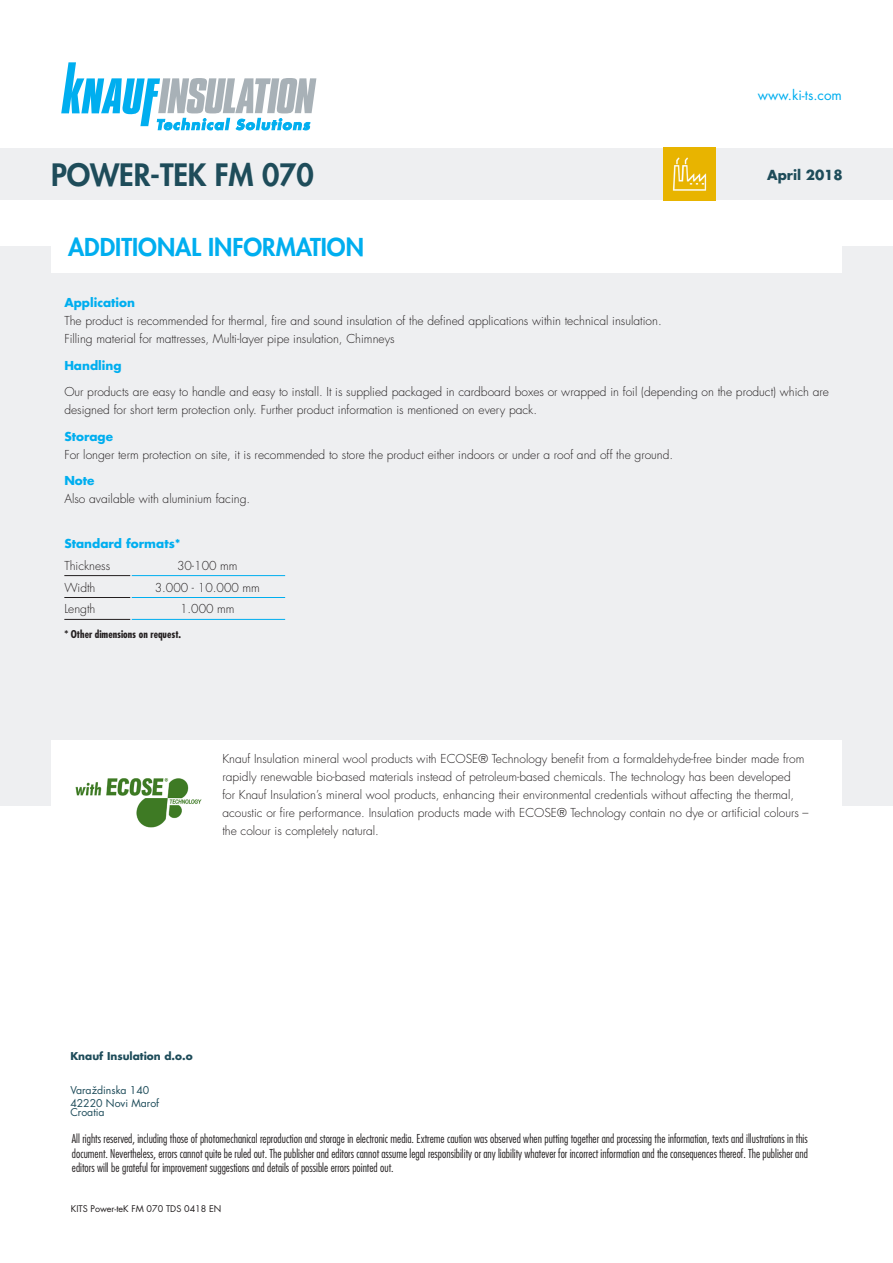
<style>
.page{position:relative;width:893px;height:1263px;background:#fff}
.page>*{position:absolute;margin:0;border:0;box-sizing:border-box;transform-origin:0 0}
.Produktgruppenname{font:800 30px "Futura Std";letter-spacing:-.005em;color:#1e4c5a}
.Headline_Zusatzinfor{font:800 24px "Futura Std";color:#00aeef}
.t1{font:13.5px "Futura Std";color:#00aeef}
.t2{font:700 13.5px "Futura Std";color:#1e4c5a}
.t3{font:300 condensed 12px/14.4px "Futura Std";color:#231f20;text-align:justify}
.Legende{font:300 12px/18px "Futura Std";color:#231f20}
.Text_Zusatzinformati{font:300 12px "Futura Std";color:#231f20}
.Subhead_Zusatzinform{font:300 12px/18px "Futura Std";color:#231f20}
.Tabelle_Text_Schwarz{font:300 12px "Futura Std";color:#231f20}
.Subhead_Zusatzinform-2{font:700 12px "Futura Std";color:#00aeef}
.t4{font:10.5px/12.6px "Futura Std";color:#1e4c5a}
.Tabele_Head{font:700 condensed 10.5px "Futura Std";color:#231f20}
.t5{font:700 10.5px "Futura Std";color:#1e4c5a}
.t6{font:9px "Futura Std";color:#231f20}
</style>
<div class="page">
<div style="left:0;top:149px;width:893px;height:51px;background:#eeeff1"></div>
<div style="left:0;top:247px;width:893px;height:559px;background:#eeeff1"></div>
<div style="left:51px;top:740px;width:791px;height:123px;background:#fff"></div>
<svg style="left:61px;top:62px;width:255px;height:68px"></svg>
<hr style="left:132px;top:575px;width:153px;height:1px;background:#00aeef">
<hr style="left:132px;top:597px;width:153px;height:1px;background:#00aeef">
<hr style="left:132px;top:619px;width:153px;height:1px;background:#00aeef">
<hr style="left:64px;top:575px;width:66px;height:1px;background:#231f20">
<hr style="left:64px;top:597px;width:66px;height:1px;background:#231f20">
<hr style="left:64px;top:619px;width:66px;height:1px;background:#231f20">
<div style="left:51px;top:221px;width:791px;height:51px;background:#fff"></div>
<img style="left:663px;top:147px;width:53px;height:53px">
<img style="left:75px;top:778px;width:127px;height:50px">
<p class="Produktgruppenname" style="left:51px;top:156px;width:264px">POWER-TEK FM 070</p>
<p class="Headline_Zusatzinfor" style="left:68px;top:232px;width:297px">ADDITIONAL INFORMATION</p>
<p class="t1" style="left:758px;top:86px;width:85px">www.ki-ts.com</p>
<p class="t2" style="left:767px;top:165px;width:77px">April 2018</p>
<p class="Subhead_Zusatzinform-2" style="left:64px;top:295px;width:72px">Application</p>
<p class="Text_Zusatzinformati" style="left:64px;top:313px;width:599px">The product is recommended for thermal, fire and sound insulation of the defined applications within technical insulation.</p>
<p class="Text_Zusatzinformati" style="left:64px;top:331px;width:332px">Filling material for mattresses, Multi-layer pipe insulation, Chimneys</p>
<p class="Subhead_Zusatzinform-2" style="left:64px;top:357px;width:59px">Handling</p>
<p class="Subhead_Zusatzinform" style="left:64px;top:383px;width:766px">Our products are easy to handle and easy to install. It is supplied packaged in cardboard boxes or wrapped in foil (depending on the product) which are designed for short term protection only. Further product information is mentioned on every pack.</p>
<p class="Subhead_Zusatzinform-2" style="left:64px;top:428px;width:50px">Storage</p>
<p class="Text_Zusatzinformati" style="left:64px;top:447px;width:610px">For longer term protection on site, it is recommended to store the product either indoors or under a roof and off the ground.</p>
<p class="Subhead_Zusatzinform-2" style="left:64px;top:473px;width:32px">Note</p>
<p class="Text_Zusatzinformati" style="left:64px;top:491px;width:187px">Also available with aluminium facing.</p>
<p class="Subhead_Zusatzinform-2" style="left:64px;top:535px;width:118px">Standard formats*</p>
<p class="Tabelle_Text_Schwarz" style="left:64px;top:558px;width:47px">Thickness</p>
<p class="Tabelle_Text_Schwarz" style="left:177px;top:558px;width:62px">30-100 mm</p>
<p class="Tabelle_Text_Schwarz" style="left:64px;top:580px;width:33px">Width</p>
<p class="Tabelle_Text_Schwarz" style="left:155px;top:580px;width:107px">3.000 - 10.000 mm</p>
<p class="Tabelle_Text_Schwarz" style="left:64px;top:602px;width:33px">Length</p>
<p class="Tabelle_Text_Schwarz" style="left:180px;top:602px;width:56px">1.000 mm</p>
<p class="Tabele_Head" style="left:64px;top:628px;width:118px">* Other dimensions on request.</p>
<p class="Legende" style="left:222px;top:749px;width:588px">Knauf Insulation mineral wool products with ECOSE® Technology benefit from a formaldehyde-free binder made from rapidly renewable bio-based materials instead of petroleum-based chemicals. The technology has been developed<br>for Knauf Insulation’s mineral wool products, enhancing their environmental credentials without affecting the thermal, acoustic or fire performance. Insulation products made with ECOSE® Technology contain no dye or artificial colours – the colour is completely natural.</p>
<p class="t5" style="left:70px;top:1049px;width:124px">Knauf Insulation d.o.o</p>
<p class="t4" style="left:70px;top:1084px;width:90px">Varaždinska 140<br>42220 Novi Marof</p>
<p class="t4" style="left:70px;top:1105px;width:36px">Croatia</p>
<p class="t3" style="left:72px;top:1131px;width:737px">All rights reserved, including those of photomechanical reproduction and storage in electronic media. Extreme caution was observed when putting together and processing the information, texts and illustrations in this document. Nevertheless, errors cannot quite be ruled out. The publisher and editors cannot assume legal responsibility or any liability whatever for incorrect information and the consequences thereof. The publisher and editors will be grateful for improvement suggestions and details of possible errors pointed out.</p>
<p class="t6" style="left:71px;top:1203px;width:152px">KITS Power-teK FM 070 TDS 0418 EN</p>
</div>
